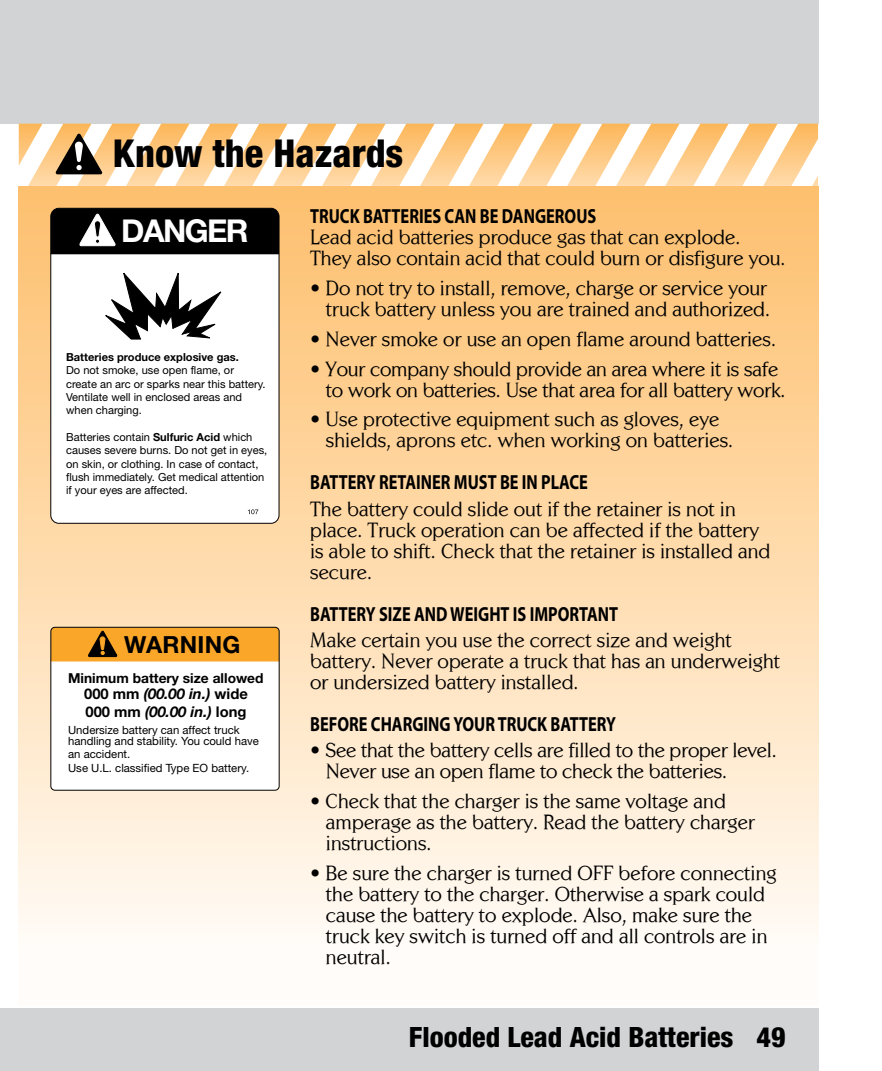
<style>
.page{position:relative;width:882px;height:1071px;background:#fff}
.page>*{position:absolute;margin:0;border:0;box-sizing:border-box;transform-origin:0 0}
.t1{font:800 condensed 38.5px "Helvetica Neue LT Std";color:#000}
.t2{font:700 31.5px "Helvetica Neue LT Std";letter-spacing:-.05em;color:#fff}
.t3{font:800 condensed 28px "Helvetica Neue LT Std";color:#000}
.t4{font:700 23.62px "Helvetica Neue LT Std";letter-spacing:.01em;color:#000}
.t5{font:20.47px/21px "Centabel";color:#000}
.t6{font:700 20.47px "Myriad Pro";color:#000;scale:.8 1}
.t7{font:italic 700 14.7px/17.7px "Helvetica Neue";color:#000}
.t8{font:700 13.83px "Helvetica Neue LT Std";color:#000}
.t9{font:11.38px/10.5px "Helvetica Neue LT Std";color:#000}
.t10{font:11.03px/13.3px "Helvetica Neue LT Std";color:#000}
.t11{font:700 11.03px "Helvetica Neue LT Std";color:#000}
.s1{font-weight:700}
.s2{font-family:"Helvetica Neue LT Std";font-style:normal}
</style>
<div class="page">
<div style="left:0;top:0;width:819px;height:123px;background:#d1d3d4"></div>
<div style="left:0;top:1008px;width:819px;height:63px;background:#d1d3d4"></div>
<svg style="left:19px;top:124px;width:799px;height:62px"></svg>
<div style="left:19px;top:186px;width:800px;height:820px;background:linear-gradient(to bottom,#fdbe6c,#fff)"></div>
<svg style="left:56px;top:134px;width:46px;height:40px"></svg>
<div style="left:51px;top:627px;width:228px;height:163px;background:#fff;border-radius:4px"></div>
<div style="left:50px;top:627px;width:230px;height:164px;border:1px solid #000;border-radius:4px"></div>
<svg style="left:51px;top:627px;width:228px;height:35px;background:#e89b29"></svg>
<div style="left:51px;top:208px;width:228px;height:315px;background:#fff;border-radius:8px"></div>
<svg style="left:248px;top:509px;width:10px;height:5px"></svg>
<svg style="left:105px;top:273px;width:117px;height:67px"></svg>
<svg style="left:51px;top:208px;width:228px;height:46px;background:#0f0f0f"></svg>
<div style="left:50px;top:208px;width:229px;height:316px;border:1px solid #000;border-radius:8px"></div>
<h1 class="t1" style="left:113px;top:129px;width:292px">Know the Hazards</h1>
<h2 class="t2" style="left:121px;top:211px;width:129px">DANGER</h2>
<p class="t11" style="left:66px;top:350px;width:174px">Batteries produce explosive gas.</p>
<p class="t10" style="left:66px;top:364px;width:201px">Do not smoke, use open flame, or create an arc or sparks near this battery.<br>Ventilate well in enclosed areas and when charging.</p>
<p class="t10" style="left:66px;top:430px;width:203px">Batteries contain <span class="s1">Sulfuric Acid</span> which causes severe burns. Do not get in eyes, on skin, or clothing. In case of contact, flush immediately. Get medical attention if your eyes are affected.</p>
<p class="t4" style="left:124px;top:630px;width:118px">WARNING</p>
<p class="t8" style="left:68px;top:670px;width:197px">Minimum battery size allowed</p>
<p class="t7" style="left:84px;top:685px;width:165px"><span class="s2">000 mm</span> (00.00 in.) <span class="s2">wide<br>000 mm</span> (00.00 in.) <span class="s2">long</span></p>
<p class="t9" style="left:68px;top:725px;width:192px">Undersize battery can affect truck handling and stability. You could have</p>
<p class="t9" style="left:68px;top:747px;width:183px;line-height:13.7px">an accident.<br>Use U.L. classified Type EO battery.</p>
<p class="t6" style="left:310px;top:203px;width:359px">TRUCK BATTERIES CAN BE DANGEROUS</p>
<p class="t5" style="left:310px;top:226px;width:477px">Lead acid batteries produce gas that can explode.<br>They also contain acid that could burn or disfigure you.</p>
<p class="t5" style="left:310px;top:277px;width:462px;text-align:right">• Do not try to install, remove, charge or service your truck battery unless you are trained and authorized.</p>
<p class="t5" style="left:310px;top:328px;width:468px">• Never smoke or use an open flame around batteries.</p>
<p class="t5" style="left:326px;top:358px;width:461px;text-indent:-16px">• Your company should provide an area where it is safe to work on batteries. Use that area for all battery work.</p>
<p class="t5" style="left:326px;top:408px;width:409px;text-indent:-16px">• Use protective equipment such as gloves, eye shields, aprons etc. when working on batteries.</p>
<p class="t6" style="left:310px;top:469px;width:349px">BATTERY RETAINER MUST BE IN PLACE</p>
<p class="t5" style="left:310px;top:498px;width:462px">The battery could slide out if the retainer is not in place. Truck operation can be affected if the battery is able to shift. Check that the retainer is installed and secure.</p>
<p class="t6" style="left:310px;top:600px;width:386px">BATTERY SIZE AND WEIGHT IS IMPORTANT</p>
<p class="t5" style="left:310px;top:629px;width:472px">Make certain you use the correct size and weight battery. Never operate a truck that has an underweight or undersized battery installed.</p>
<p class="t6" style="left:310px;top:711px;width:384px">BEFORE CHARGING YOUR TRUCK BATTERY</p>
<p class="t5" style="left:326px;top:739px;width:453px;text-indent:-16px">• See that the battery cells are filled to the proper level.<br>Never use an open flame to check the batteries.</p>
<p class="t5" style="left:326px;top:790px;width:431px;text-indent:-16px">• Check that the charger is the same voltage and amperage as the battery. Read the battery charger instructions.</p>
<p class="t5" style="left:326px;top:862px;width:452px;text-indent:-16px">• Be sure the charger is turned OFF before connecting the battery to the charger. Otherwise a spark could cause the battery to explode. Also, make sure the truck key switch is turned off and all controls are in neutral.</p>
<h3 class="t3" style="left:409px;top:1020px;width:378px">Flooded Lead Acid Batteries 49</h3>
</div>
